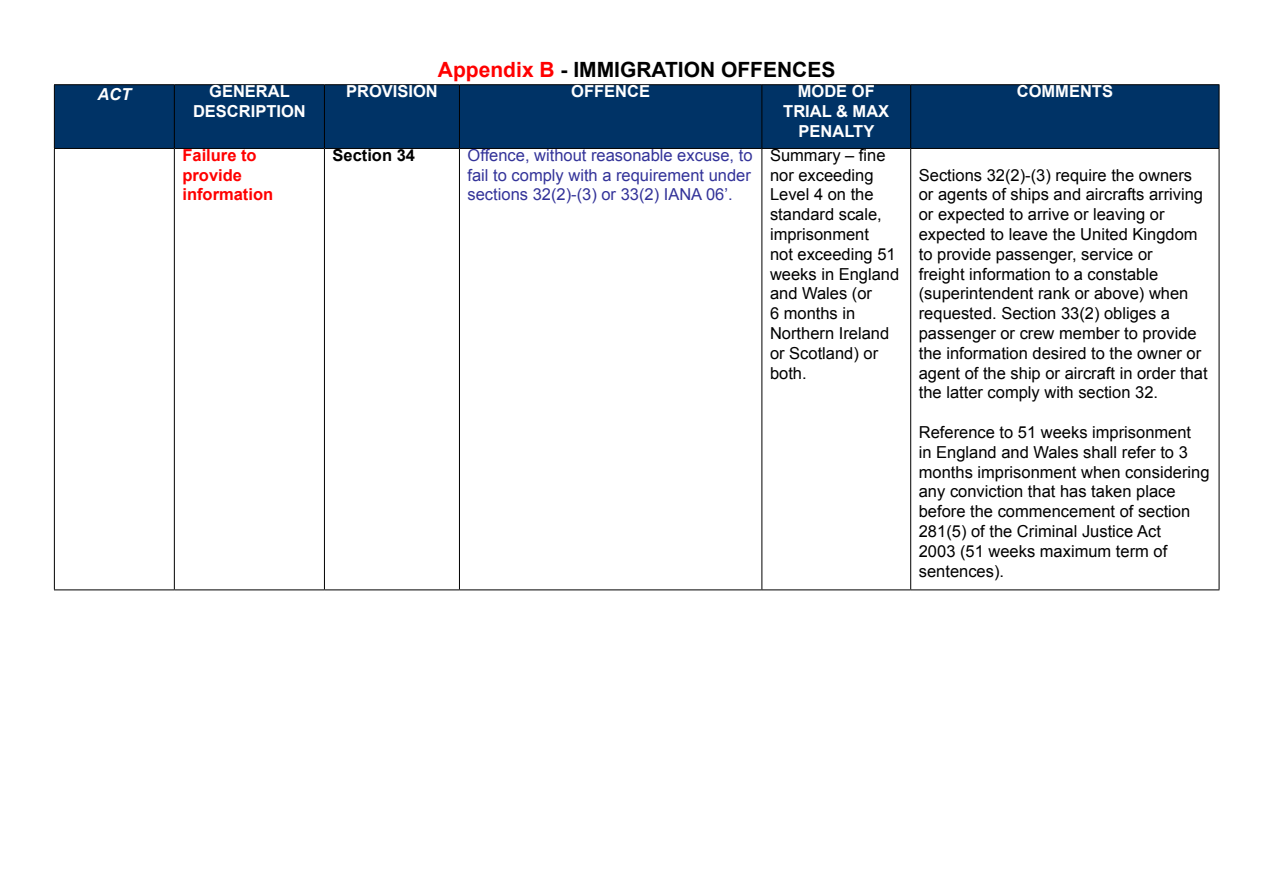
<style>
.page{position:relative;width:1263px;height:893px;background:#fff}
.page>*{position:absolute;margin:0;border:0;box-sizing:border-box;transform-origin:0 0}
.t1{font:700 21px "Arial";color:#000}
.t2{font:16.5px/19.8px "Arial";color:#000}
.t3{font:16.5px/19.8px "Arial";color:#339;text-align:justify}
.t4{font:700 16.5px/19.8px "Arial";color:#fff;text-align:center}
.t5{font:700 16.5px/19.8px "Arial";color:#f00}
.t6{font:700 16.5px "Arial";color:#000}
.t7{font:italic 700 16.5px "Arial";color:#fff}
.s1{color:#f00}
</style>
<div class="page">
<div style="left:55px;top:85px;width:1164px;height:63px;background:#036"></div>
<svg style="left:173px;top:149px;width:1046px;height:440px"></svg>
<hr style="left:54px;top:85px;width:1px;height:63px;background:#000">
<hr style="left:174px;top:85px;width:1px;height:63px;background:#000">
<hr style="left:324px;top:85px;width:1px;height:63px;background:#000">
<hr style="left:459px;top:85px;width:1px;height:63px;background:#000">
<hr style="left:761px;top:85px;width:1px;height:63px;background:#000">
<hr style="left:910px;top:85px;width:1px;height:63px;background:#000">
<hr style="left:1219px;top:85px;width:1px;height:63px;background:#000">
<hr style="left:54px;top:149px;width:1px;height:440px;background:#000">
<hr style="left:174px;top:149px;width:1px;height:440px;background:#000">
<hr style="left:324px;top:149px;width:1px;height:440px;background:#000">
<hr style="left:459px;top:149px;width:1px;height:440px;background:#000">
<hr style="left:761px;top:149px;width:1px;height:440px;background:#000">
<hr style="left:910px;top:149px;width:1px;height:440px;background:#000">
<hr style="left:1219px;top:149px;width:1px;height:440px;background:#000">
<hr style="left:54px;top:84px;width:120px;height:1px;background:#000">
<hr style="left:174px;top:84px;width:150px;height:1px;background:#000">
<hr style="left:324px;top:84px;width:135px;height:1px;background:#000">
<hr style="left:459px;top:84px;width:303px;height:1px;background:#000">
<hr style="left:762px;top:84px;width:149px;height:1px;background:#000">
<hr style="left:911px;top:84px;width:308px;height:1px;background:#000">
<hr style="left:54px;top:148px;width:120px;height:1px;background:#000">
<hr style="left:174px;top:148px;width:150px;height:1px;background:#000">
<hr style="left:324px;top:148px;width:135px;height:1px;background:#000">
<hr style="left:459px;top:148px;width:303px;height:1px;background:#000">
<hr style="left:762px;top:148px;width:149px;height:1px;background:#000">
<hr style="left:911px;top:148px;width:308px;height:1px;background:#000">
<hr style="left:54px;top:589px;width:120px;height:1px;background:#000">
<hr style="left:174px;top:589px;width:150px;height:1px;background:#000">
<hr style="left:324px;top:589px;width:135px;height:1px;background:#000">
<hr style="left:459px;top:589px;width:303px;height:1px;background:#000">
<hr style="left:762px;top:589px;width:149px;height:1px;background:#000">
<hr style="left:911px;top:589px;width:308px;height:1px;background:#000">
<p class="t1" style="left:438px;top:56px;width:399px"><span class="s1">Appendix B</span> - IMMIGRATION OFFENCES</p>
<p class="t7" style="left:97px;top:84px;width:35px">ACT</p>
<p class="t4" style="left:193px;top:82px;width:114px">GENERAL<br>DESCRIPTION</p>
<p class="t4" style="left:346px;top:82px;width:93px">PROVISION</p>
<p class="t4" style="left:571px;top:82px;width:80px">OFFENCE</p>
<p class="t4" style="left:783px;top:82px;width:108px">MODE OF<br>TRIAL &amp; MAX<br>PENALTY</p>
<p class="t4" style="left:1017px;top:82px;width:98px">COMMENTS</p>
<p class="t5" style="left:182px;top:146px;width:92px">Failure to provide information</p>
<p class="t6" style="left:333px;top:144px;width:84px">Section 34</p>
<p class="t3" style="left:468px;top:145px;width:286px">Offence, without reasonable excuse, to fail to comply with a requirement under sections 32(2)-(3) or 33(2) IANA 06’.</p>
<p class="t2" style="left:770px;top:145px;width:131px">Summary – fine nor exceeding<br>Level 4 on the standard scale, imprisonment<br>not exceeding 51 weeks in England and Wales (or<br>6 months in<br>Northern Ireland or Scotland) or both.</p>
<p class="t2" style="left:919px;top:165px;width:290px">Sections 32(2)-(3) require the owners or agents of ships and aircrafts arriving or expected to arrive or leaving or expected to leave the United Kingdom to provide passenger, service or<br>freight information to a constable (superintendent rank or above) when requested. Section 33(2) obliges a passenger or crew member to provide the information desired to the owner or agent of the ship or aircraft in order that the latter comply with section 32.</p>
<p class="t2" style="left:919px;top:423px;width:292px">Reference to 51 weeks imprisonment<br>in England and Wales shall refer to 3 months imprisonment when considering any conviction that has taken place before the commencement of section<br>281(5) of the Criminal Justice Act<br>2003 (51 weeks maximum term of sentences).</p>
</div>
